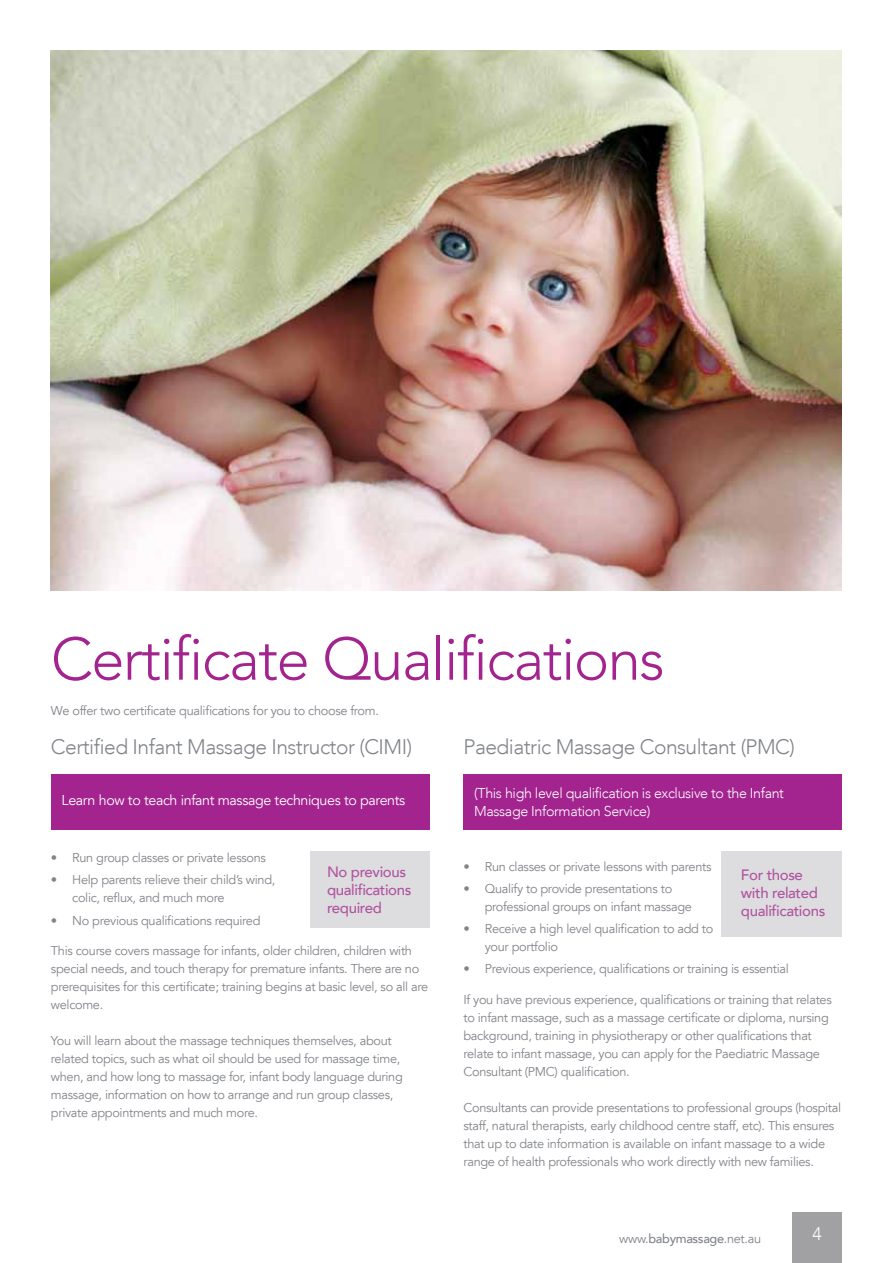
<style>
.page{position:relative;width:893px;height:1263px;background:#fff}
.page>*{position:absolute;margin:0;border:0;box-sizing:border-box;transform-origin:0 0}
.t1{font:300 59.55px "Avenir LT";letter-spacing:-.025em;color:#a3238f}
.t2{font:300 21px "Avenir LT";letter-spacing:-.025em;color:#81848a}
.t3{font:300 18px "Avenir LT";color:#fff}
.t4{font:500 15px/18px "Avenir LT";letter-spacing:-.025em;color:#b055a0}
.t5{font:300 14.25px/18px "Avenir LT";letter-spacing:-.025em;color:#fff}
.t6{font:14.25px "Avenir LT";letter-spacing:-.025em;color:#fff}
.t7{font:12.75px/18px "Avenir LT";letter-spacing:-.025em;color:#81848a}
.s1{font-weight:500}
</style>
<div class="page">
<div style="left:51px;top:774px;width:378px;height:56px;background:#a3238f"></div>
<div style="left:464px;top:774px;width:378px;height:56px;background:#a3238f"></div>
<div style="left:310px;top:851px;width:120px;height:77px;background:#dddddf"></div>
<div style="left:722px;top:851px;width:120px;height:86px;background:#dddddf"></div>
<div style="left:792px;top:1212px;width:50px;height:51px;background:#a1a1a4"></div>
<img style="left:51px;top:51px;width:791px;height:539px">
<p class="t1" style="left:51px;top:624px;width:615px">Certificate Qualifications</p>
<p class="t7" style="left:51px;top:702px;width:329px">We offer two certificate qualifications for you to choose from.</p>
<p class="t2" style="left:51px;top:734px;width:363px">Certified Infant Massage Instructor (CIMI)</p>
<p class="t2" style="left:463px;top:734px;width:333px">Paediatric Massage Consultant (PMC)</p>
<p class="t6" style="left:62px;top:792px;width:345px">Learn how to teach infant massage techniques to parents</p>
<p class="t5" style="left:474px;top:784px;width:311px">(This high level qualification is exclusive to the Infant<br>Massage Information Service)</p>
<p class="t7" style="left:51px;top:849px;width:217px">• Run group classes or private lessons</p>
<p class="t7" style="left:72px;top:871px;width:205px;text-indent:-21px">• Help parents relieve their child’s wind, colic, reflux, and much more</p>
<p class="t7" style="left:51px;top:911px;width:211px">• No previous qualifications required</p>
<p class="t7" style="left:51px;top:942px;width:379px">This course covers massage for infants, older children, children with special needs, and touch therapy for premature infants. There are no prerequisites for this certificate; training begins at basic level, so all are welcome.</p>
<p class="t7" style="left:51px;top:1032px;width:353px">You will learn about the massage techniques themselves, about related topics, such as what oil should be used for massage time, when, and how long to massage for, infant body language during massage, information on how to arrange and run group classes, private appointments and much more.</p>
<p class="t7" style="left:463px;top:857px;width:249px">• Run classes or private lessons with parents</p>
<p class="t7" style="left:485px;top:880px;width:209px;text-indent:-21px">• Qualify to provide presentations to professional groups on infant massage</p>
<p class="t7" style="left:485px;top:920px;width:230px;text-indent:-21px">• Receive a high level qualification to add to your portfolio</p>
<p class="t7" style="left:463px;top:960px;width:327px">• Previous experience, qualifications or training is essential</p>
<p class="t7" style="left:463px;top:991px;width:370px">If you have previous experience, qualifications or training that relates to infant massage, such as a massage certificate or diploma, nursing background, training in physiotherapy or other qualifications that relate to infant massage, you can apply for the Paediatric Massage Consultant (PMC) qualification.</p>
<p class="t7" style="left:463px;top:1099px;width:379px">Consultants can provide presentations to professional groups (hospital staff, natural therapists, early childhood centre staff, etc). This ensures that up to date information is available on infant massage to a wide range of health professionals who work directly with new families.</p>
<p class="t4" style="left:327px;top:863px;width:86px">No previous qualifications required</p>
<p class="t4" style="left:741px;top:866px;width:86px">For those with related qualifications</p>
<p class="t7" style="left:619px;top:1230px;width:143px">www.<span class="s1">babymassage</span>.net.au</p>
<p class="t3" style="left:812px;top:1223px;width:11px">4</p>
</div>
